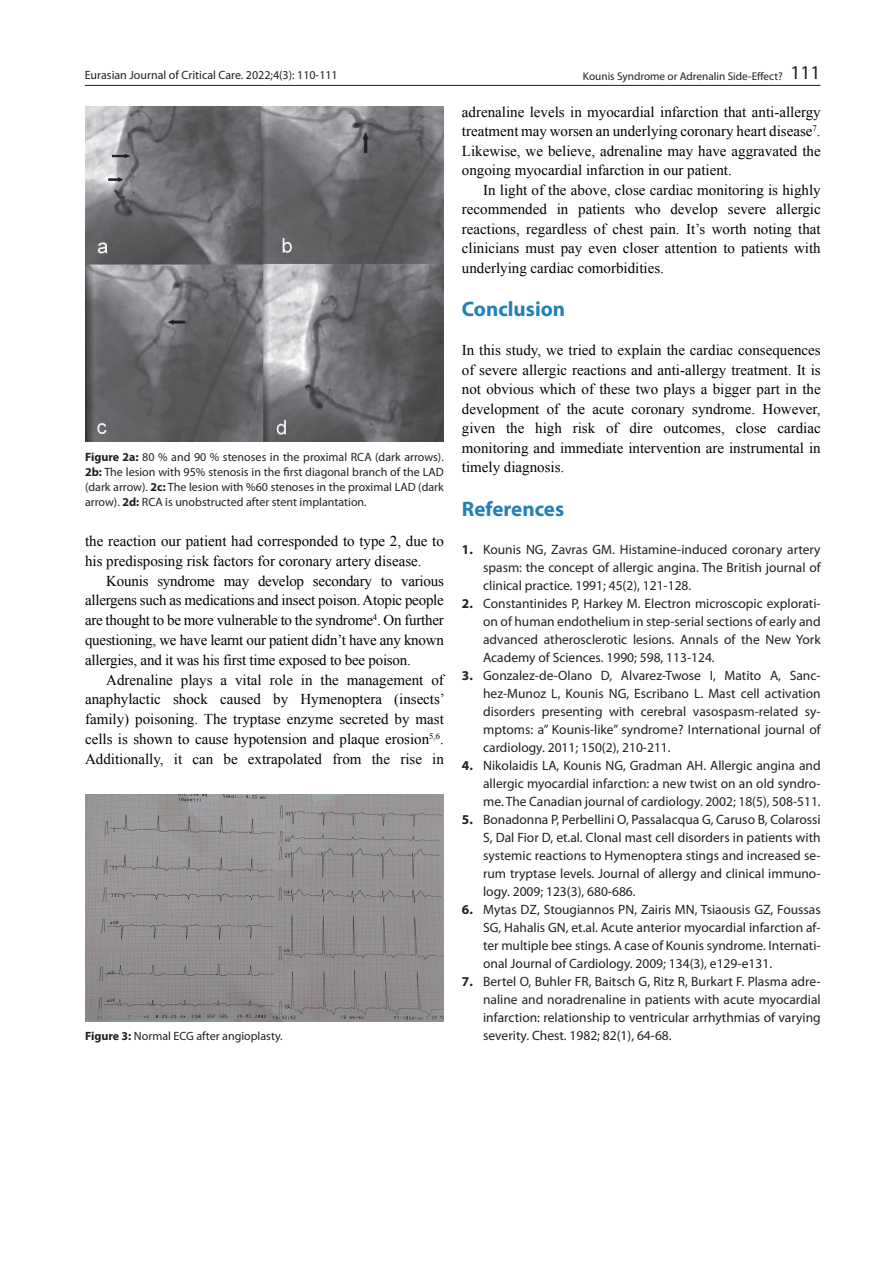
<style>
.page{position:relative;width:893px;height:1263px;background:#fff}
.page>*{position:absolute;margin:0;border:0;box-sizing:border-box;transform-origin:0 0}
.metin{font:700 21px "Myriad Pro";color:#2280b8}
.metin-2{font:15px/19.5px "Times New Roman";color:#000;text-align:justify}
.referanss{font:13.5px/18px "Myriad Pro";color:#231f20;text-align:justify}
.t1{font:12px/15px "Myriad Pro";color:#231f20;text-align:justify}
.t2{font:11.25px "Myriad Pro";color:#231f20}
.s1{font-size:19.5px}
.s2{font-weight:700}
</style>
<div class="page">
<hr style="left:85px;top:85px;width:735px;height:1px;background:#231f20">
<img style="left:85px;top:106px;width:359px;height:335px">
<img style="left:85px;top:794px;width:359px;height:228px">
<p class="t1" style="left:85px;top:67px;width:254px">Eurasian Journal of Critical Care. 2022;4(3): 110-111</p>
<p class="t2" style="left:583px;top:69px;width:239px">Kounis Syndrome or Adrenalin Side-Effect? <span class="s1">111</span></p>
<p class="t1" style="left:85px;top:449px;width:360px"><span class="s2">Figure 2a:</span> 80 % and 90 % stenoses in the proximal RCA (dark arrows).<br><span class="s2">2b:</span> The lesion with 95% stenosis in the first diagonal branch of the LAD (dark arrow). <span class="s2">2c:</span> The lesion with %60 stenoses in the proximal LAD (dark arrow). <span class="s2">2d:</span> RCA is unobstructed after stent implantation.</p>
<p class="metin-2" style="left:85px;top:531px;width:360px">the reaction our patient had corresponded to type 2, due to his predisposing risk factors for coronary artery disease.</p>
<p class="metin-2" style="left:85px;top:570px;width:360px;text-indent:21px">Kounis syndrome may develop secondary to various allergens such as medications and insect poison. Atopic people are thought to be more vulnerable to the syndrome<sup>4</sup>. On further questioning, we have learnt our patient didn’t have any known allergies, and it was his first time exposed to bee poison.</p>
<p class="metin-2" style="left:85px;top:669px;width:361px;text-indent:21px">Adrenaline plays a vital role in the management of anaphylactic shock caused by Hymenoptera (insects’ family) poisoning. The tryptase enzyme secreted by mast cells is shown to cause hypotension and plaque erosion<sup>5,6</sup>.<br>Additionally, it can be extrapolated from the rise in</p>
<p class="t1" style="left:85px;top:1028px;width:199px"><span class="s2">Figure 3:</span> Normal ECG after angioplasty.</p>
<p class="metin-2" style="left:462px;top:102px;width:360px">adrenaline levels in myocardial infarction that anti-allergy treatment may worsen an underlying coronary heart disease<sup>7</sup>.<br>Likewise, we believe, adrenaline may have aggravated the ongoing myocardial infarction in our patient.</p>
<p class="metin-2" style="left:462px;top:180px;width:360px;text-indent:21px">In light of the above, close cardiac monitoring is highly recommended in patients who develop severe allergic reactions, regardless of chest pain. It’s worth noting that clinicians must pay even closer attention to patients with underlying cardiac comorbidities.</p>
<p class="metin" style="left:462px;top:296px;width:105px">Conclusion</p>
<p class="metin-2" style="left:462px;top:340px;width:360px">In this study, we tried to explain the cardiac consequences of severe allergic reactions and anti-allergy treatment. It is not obvious which of these two plays a bigger part in the development of the acute coronary syndrome. However, given the high risk of dire outcomes, close cardiac monitoring and immediate intervention are instrumental in timely diagnosis.</p>
<p class="metin" style="left:462px;top:495px;width:104px">References</p>
<p class="referanss" style="left:483px;top:540px;width:339px;text-indent:-21px"><span class="s2">1.</span> Kounis NG, Zavras GM. Histamine-induced coronary artery spasm: the concept of allergic angina. The British journal of clinical practice. 1991; 45(2), 121-128.</p>
<p class="referanss" style="left:483px;top:594px;width:339px;text-indent:-21px"><span class="s2">2.</span> Constantinides P, Harkey M. Electron microscopic explorati&shy;on of human endothelium in step-serial sections of early and advanced atherosclerotic lesions. Annals of the New York Academy of Sciences. 1990; 598, 113-124.</p>
<p class="referanss" style="left:483px;top:666px;width:339px;text-indent:-21px"><span class="s2">3.</span> Gonzalez-de-Olano D, Alvarez-Twose I, Matito A, Sanc&shy;hez-Munoz L, Kounis NG, Escribano L. Mast cell activation disorders presenting with cerebral vasospasm-related sy&shy;mptoms: a” Kounis-like” syndrome? International journal of cardiology. 2011; 150(2), 210-211.</p>
<p class="referanss" style="left:483px;top:756px;width:339px;text-indent:-21px"><span class="s2">4.</span> Nikolaidis LA, Kounis NG, Gradman AH. Allergic angina and allergic myocardial infarction: a new twist on an old syndro&shy;me. The Canadian journal of cardiology. 2002; 18(5), 508-511.</p>
<p class="referanss" style="left:483px;top:810px;width:339px;text-indent:-21px"><span class="s2">5.</span> Bonadonna P, Perbellini O, Passalacqua G, Caruso B, Colarossi S, Dal Fior D, et.al. Clonal mast cell disorders in patients with systemic reactions to Hymenoptera stings and increased se&shy;rum tryptase levels. Journal of allergy and clinical immuno&shy;logy. 2009; 123(3), 680-686.</p>
<p class="referanss" style="left:483px;top:900px;width:339px;text-indent:-21px"><span class="s2">6.</span> Mytas DZ, Stougiannos PN, Zairis MN, Tsiaousis GZ, Foussas SG, Hahalis GN, et.al. Acute anterior myocardial infarction af&shy;ter multiple bee stings. A case of Kounis syndrome. Internati&shy;onal Journal of Cardiology. 2009; 134(3), e129-e131.</p>
<p class="referanss" style="left:483px;top:972px;width:339px;text-indent:-21px"><span class="s2">7.</span> Bertel O, Buhler FR, Baitsch G, Ritz R, Burkart F. Plasma adre&shy;naline and noradrenaline in patients with acute myocardial infarction: relationship to ventricular arrhythmias of varying severity. Chest. 1982; 82(1), 64-68.</p>
</div>
